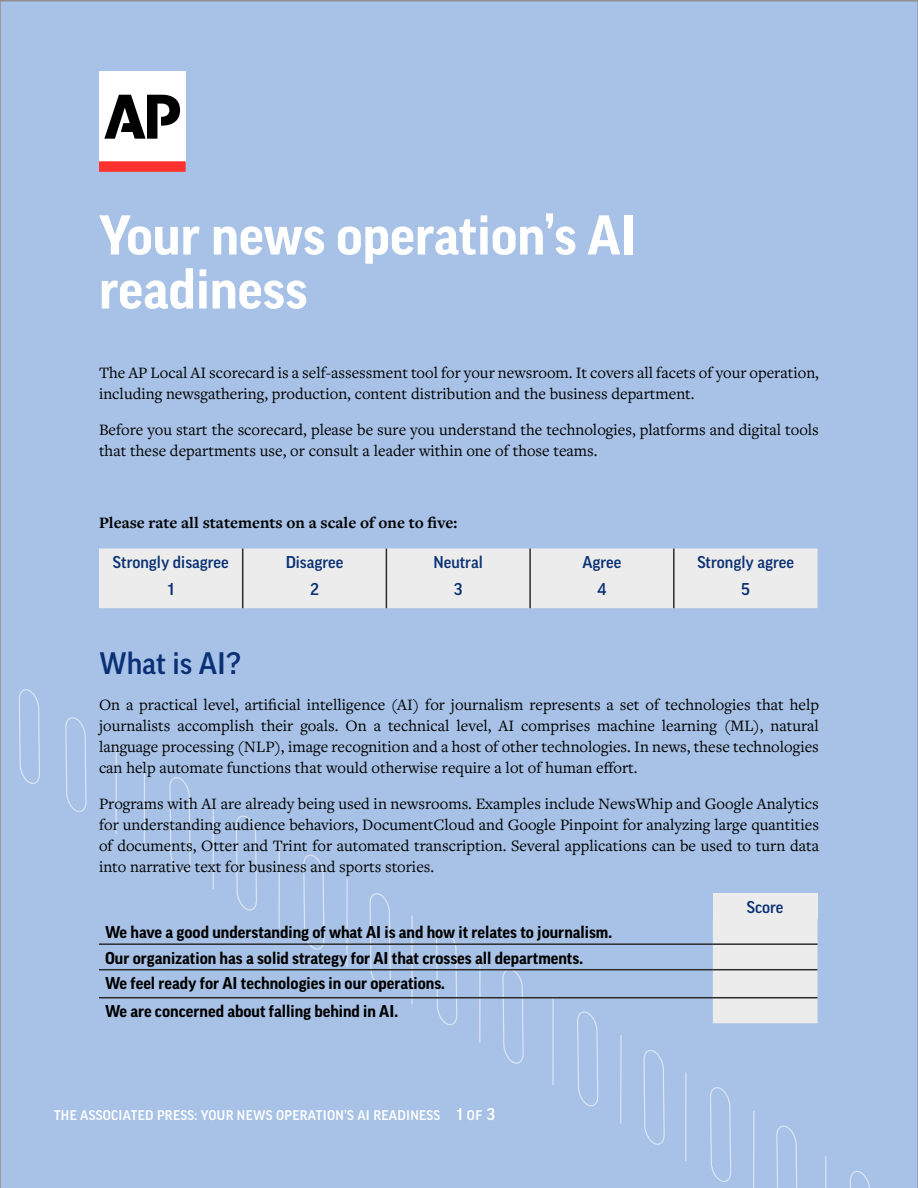
<style>
.page{position:relative;width:918px;height:1188px;background:#a7c2e6}
.page>*{position:absolute;margin:0;border:0;box-sizing:border-box;transform-origin:0 0}
.t1{font:700 54px/54px "Good OT";color:#fff}
.Heading_1{font:500 30px "Good OT";color:#0a3175}
.t2{font:16.5px/21px "Freight Text Pro";color:#000}
.t3{font:700 16.5px "Good OT";color:#000}
.t4{font:500 16.5px "Good OT";color:#0a3175}
.t5{font:700 16.5px "Freight Text Pro";color:#000}
.t6{font:500 13.5px "Good OT";letter-spacing:.02em;color:#fff}
.s1{font-size:16.5px}
</style>
<div class="page">
<div style="left:19px;top:688px;width:171px;height:185px;background:#a7c2e6"></div>
<hr style="left:0;top:671px;width:1px;height:88px;background:#dde5f4">
<hr style="left:115px;top:746px;width:2px;height:88px;background:#dde5f4">
<hr style="left:144px;top:760px;width:1px;height:88px;background:#dde5f4">
<hr style="left:213px;top:801px;width:1px;height:88px;background:#dde5f4">
<div style="left:236px;top:814px;width:88px;height:137px;background:#a7c2e6"></div>
<hr style="left:346px;top:879px;width:2px;height:87px;background:#dde5f4">
<svg style="left:370px;top:892px;width:20px;height:97px;background:#abc4e6"></svg>
<hr style="left:278px;top:840px;width:2px;height:88px;background:#dde5f4">
<svg style="left:436px;top:929px;width:21px;height:97px;background:#abc4e5"></svg>
<hr style="left:479px;top:954px;width:2px;height:88px;background:#dde5f4">
<svg style="left:503px;top:968px;width:20px;height:97px;background:#abc3e5"></svg>
<hr style="left:411px;top:916px;width:2px;height:88px;background:#dde5f4">
<svg style="left:577px;top:1010px;width:21px;height:98px;background:#adc6e7"></svg>
<hr style="left:620px;top:1035px;width:2px;height:88px;background:#dde5f4">
<svg style="left:644px;top:1049px;width:20px;height:97px;background:#acc5e7"></svg>
<hr style="left:552px;top:997px;width:2px;height:88px;background:#dde5f4">
<svg style="left:710px;top:1086px;width:21px;height:97px;background:#adc6e7"></svg>
<hr style="left:753px;top:1111px;width:1px;height:77px;background:#dde5f4">
<svg style="left:777px;top:1124px;width:20px;height:64px"></svg>
<hr style="left:685px;top:1073px;width:2px;height:88px;background:#dde5f4">
<svg style="left:850px;top:1170px;width:21px;height:18px"></svg>
<hr style="left:825px;top:1157px;width:1px;height:31px;background:#dde5f4">
<hr style="left:0;top:601px;width:1px;height:88px;background:#dde5f4">
<div style="left:99px;top:549px;width:719px;height:59px;background:#ececec"></div>
<hr style="left:242px;top:549px;width:1px;height:59px;background:#2c2c2c">
<hr style="left:386px;top:549px;width:1px;height:59px;background:#2c2c2c">
<hr style="left:529px;top:549px;width:2px;height:59px;background:#2c2c2c">
<hr style="left:673px;top:549px;width:2px;height:59px;background:#2c2c2c">
<div style="left:713px;top:893px;width:105px;height:26px;background:#ececec"></div>
<div style="left:713px;top:919px;width:105px;height:104px;background:#ececec"></div>
<hr style="left:99px;top:943px;width:614px;height:2px;background:#2c2c2c">
<hr style="left:713px;top:943px;width:105px;height:2px;background:#2c2c2c">
<hr style="left:99px;top:969px;width:614px;height:1px;background:#2c2c2c">
<hr style="left:713px;top:969px;width:105px;height:1px;background:#2c2c2c">
<hr style="left:99px;top:997px;width:614px;height:1px;background:#2c2c2c">
<hr style="left:713px;top:997px;width:105px;height:1px;background:#2c2c2c">
<div style="left:99px;top:71px;width:87px;height:90px;background:#fff"></div>
<div style="left:99px;top:161px;width:87px;height:11px;background:#ff322e"></div>
<svg style="left:104px;top:95px;width:76px;height:44px"></svg>
<p class="t1" style="left:99px;top:209px;width:539px">Your news operation’s AI readiness</p>
<p class="t2" style="left:99px;top:361px;width:722px">The AP Local AI scorecard is a self-assessment tool for your newsroom. It covers all facets of your operation, including newsgathering, production, content distribution and the business department.</p>
<p class="t2" style="left:99px;top:418px;width:721px">Before you start the scorecard, please be sure you understand the technologies, platforms and digital tools that these departments use, or consult a leader within one of those teams.</p>
<p class="t5" style="left:99px;top:511px;width:360px">Please rate all statements on a scale of one to five:</p>
<p class="t4" style="left:113px;top:553px;width:117px">Strongly disagree</p>
<p class="t4" style="left:168px;top:580px;width:8px">1</p>
<p class="t4" style="left:433px;top:553px;width:51px">Neutral</p>
<p class="t4" style="left:454px;top:580px;width:10px">3</p>
<p class="t4" style="left:286px;top:553px;width:59px">Disagree</p>
<p class="t4" style="left:310px;top:580px;width:10px">2</p>
<p class="t4" style="left:582px;top:553px;width:40px">Agree</p>
<p class="t4" style="left:598px;top:580px;width:10px">4</p>
<p class="t4" style="left:697px;top:553px;width:98px">Strongly agree</p>
<p class="t4" style="left:741px;top:580px;width:10px">5</p>
<p class="Heading_1" style="left:99px;top:647px;width:144px">What is AI?</p>
<p class="t2" style="left:99px;top:694px;width:722px;text-align:justify">On a practical level, artificial intelligence (AI) for journalism represents a set of technologies that help journalists accomplish their goals. On a technical level, AI comprises machine learning (ML), natural language processing (NLP), image recognition and a host of other technologies. In news, these technologies can help automate functions that would otherwise require a lot of human effort.</p>
<p class="t2" style="left:99px;top:793px;width:722px;text-align:justify">Programs with AI are already being used in newsrooms. Examples include NewsWhip and Google Analytics for understanding audience behaviors, DocumentCloud and Google Pinpoint for analyzing large quantities of documents, Otter and Trint for automated transcription. Several applications can be used to turn data into narrative text for business and sports stories.</p>
<p class="t4" style="left:747px;top:898px;width:38px">Score</p>
<p class="t3" style="left:105px;top:923px;width:508px">We have a good understanding of what AI is and how it relates to journalism.</p>
<p class="t3" style="left:105px;top:949px;width:480px">Our organization has a solid strategy for AI that crosses all departments.</p>
<p class="t3" style="left:105px;top:974px;width:341px">We feel ready for AI technologies in our operations.</p>
<p class="t3" style="left:105px;top:1002px;width:294px">We are concerned about falling behind in AI.</p>
<p class="t6" style="left:54px;top:1108px;width:443px">THE ASSOCIATED PRESS: YOUR NEWS OPERATION’S AI READINESS <span class="s1">1</span> OF <span class="s1">3</span></p>
</div>
